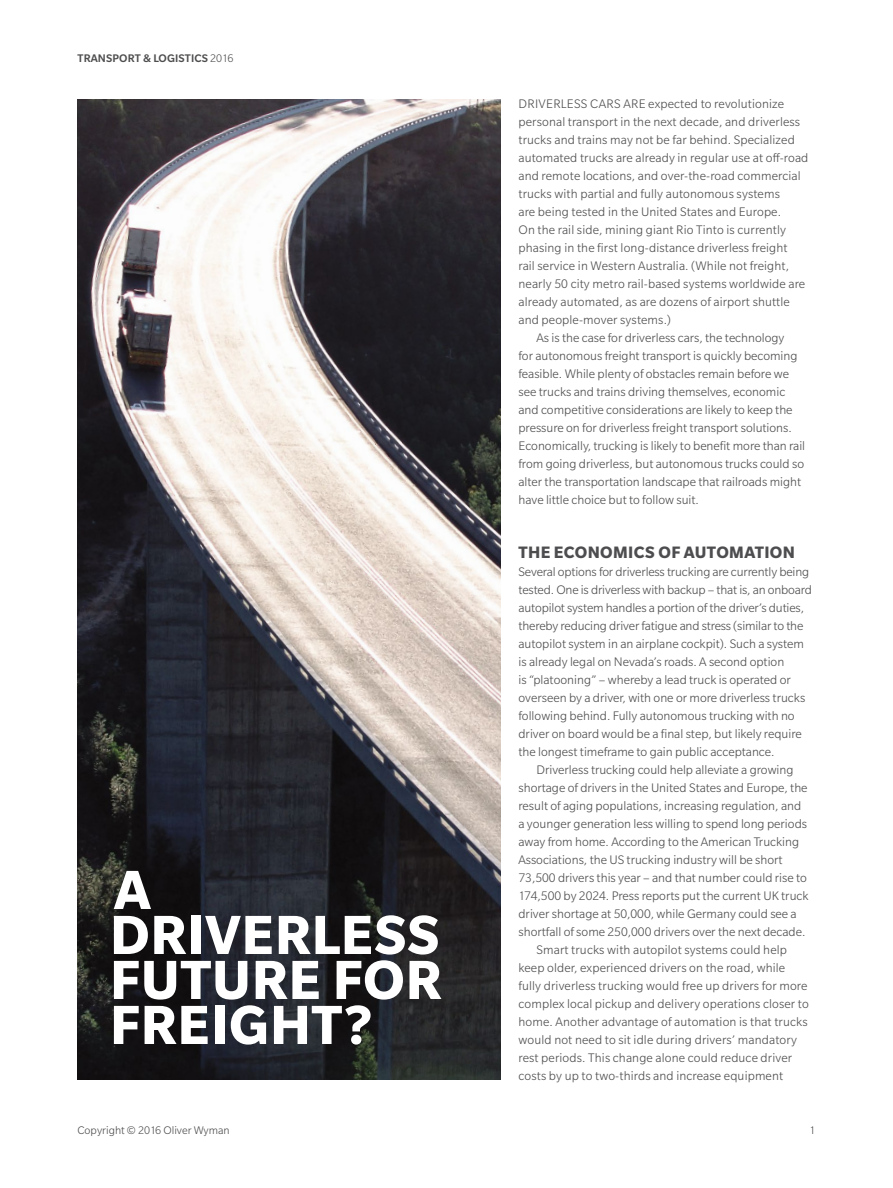
<style>
.page{position:relative;width:893px;height:1188px;background:#fff}
.page>*{position:absolute;margin:0;border:0;box-sizing:border-box;transform-origin:0 0}
.t1{font:700 60px/45px "Slate Pro";letter-spacing:.01em;color:#fff}
.t2{font:700 18px "Slate Pro";letter-spacing:.02em;color:#4d4d4f}
.t3{font:300 13.5px/18px "Slate Pro";color:#4d4d4f}
.t4{font:300 12px "Slate Pro";color:#4d4d4f}
.t5{font:500 12px "Slate Pro";letter-spacing:.01em;color:#4d4d4f}
.s1{font-weight:300}
</style>
<div class="page">
<img style="left:77px;top:99px;width:423px;height:981px">
<p class="t5" style="left:78px;top:52px;width:157px">TRANSPORT &amp; LOGISTICS <span class="s1">2016</span></p>
<h1 class="t1" style="left:110px;top:866px;width:333px">A<br>DRIVERLESS<br>FUTURE FOR<br>FREIGHT?</h1>
<p class="t3" style="left:519px;top:95px;width:267px">DRIVERLESS CARS ARE expected to revolutionize</p>
<p class="t3" style="left:518px;top:113px;width:283px">personal transport in the next decade, and driverless</p>
<p class="t3" style="left:518px;top:131px;width:278px">trucks and trains may not be far behind. Specialized</p>
<p class="t3" style="left:518px;top:149px;width:291px">automated trucks are already in regular use at off-road</p>
<p class="t3" style="left:518px;top:167px;width:284px">and remote locations, and over-the-road commercial</p>
<p class="t3" style="left:518px;top:185px;width:263px">trucks with partial and fully autonomous systems</p>
<p class="t3" style="left:518px;top:203px;width:264px">are being tested in the United States and Europe.</p>
<p class="t3" style="left:518px;top:221px;width:269px">On the rail side, mining giant Rio Tinto is currently</p>
<p class="t3" style="left:518px;top:239px;width:271px">phasing in the first long-distance driverless freight</p>
<p class="t3" style="left:518px;top:257px;width:272px">rail service in Western Australia. (While not freight,</p>
<p class="t3" style="left:518px;top:275px;width:288px">nearly 50 city metro rail-based systems worldwide are</p>
<p class="t3" style="left:518px;top:293px;width:273px">already automated, as are dozens of airport shuttle</p>
<p class="t3" style="left:518px;top:311px;width:154px">and people-mover systems.)</p>
<p class="t3" style="left:536px;top:329px;width:249px">As is the case for driverless cars, the technology</p>
<p class="t3" style="left:518px;top:347px;width:281px">for autonomous freight transport is quickly becoming</p>
<p class="t3" style="left:518px;top:365px;width:272px">feasible. While plenty of obstacles remain before we</p>
<p class="t3" style="left:518px;top:383px;width:268px">see trucks and trains driving themselves, economic</p>
<p class="t3" style="left:518px;top:401px;width:276px">and competitive considerations are likely to keep the</p>
<p class="t3" style="left:518px;top:419px;width:275px">pressure on for driverless freight transport solutions.</p>
<p class="t3" style="left:518px;top:437px;width:288px">Economically, trucking is likely to benefit more than rail</p>
<p class="t3" style="left:518px;top:455px;width:287px">from going driverless, but autonomous trucks could so</p>
<p class="t3" style="left:518px;top:473px;width:284px">alter the transportation landscape that railroads might</p>
<p class="t3" style="left:518px;top:491px;width:182px">have little choice but to follow suit.</p>
<h2 class="t2" style="left:519px;top:542px;width:278px">THE ECONOMICS OF AUTOMATION</h2>
<p class="t3" style="left:518px;top:563px;width:295px">Several options for driverless trucking are currently being tested. One is driverless with backup – that is, an onboard autopilot system handles a portion of the driver’s duties, thereby reducing driver fatigue and stress (similar to the autopilot system in an airplane cockpit). Such a system is already legal on Nevada’s roads. A second option<br>is “platooning” – whereby a lead truck is operated or overseen by a driver, with one or more driverless trucks following behind. Fully autonomous trucking with no driver on board would be a final step, but likely require the longest timeframe to gain public acceptance.</p>
<p class="t3" style="left:536px;top:761px;width:259px">Driverless trucking could help alleviate a growing</p>
<p class="t3" style="left:518px;top:779px;width:291px">shortage of drivers in the United States and Europe, the</p>
<p class="t3" style="left:518px;top:797px;width:284px">result of aging populations, increasing regulation, and</p>
<p class="t3" style="left:518px;top:815px;width:290px">a younger generation less willing to spend long periods</p>
<p class="t3" style="left:518px;top:833px;width:282px">away from home. According to the American Trucking</p>
<p class="t3" style="left:518px;top:851px;width:266px">Associations, the US trucking industry will be short</p>
<p class="t3" style="left:518px;top:869px;width:290px">73,500 drivers this year – and that number could rise to</p>
<p class="t3" style="left:518px;top:887px;width:292px">174,500 by 2024. Press reports put the current UK truck</p>
<p class="t3" style="left:518px;top:905px;width:280px">driver shortage at 50,000, while Germany could see a</p>
<p class="t3" style="left:518px;top:923px;width:288px">shortfall of some 250,000 drivers over the next decade.</p>
<p class="t3" style="left:536px;top:941px;width:252px">Smart trucks with autopilot systems could help</p>
<p class="t3" style="left:518px;top:959px;width:268px">keep older, experienced drivers on the road, while</p>
<p class="t3" style="left:518px;top:977px;width:291px">fully driverless trucking would free up drivers for more</p>
<p class="t3" style="left:518px;top:995px;width:292px">complex local pickup and delivery operations closer to</p>
<p class="t3" style="left:518px;top:1013px;width:291px">home. Another advantage of automation is that trucks</p>
<p class="t3" style="left:518px;top:1031px;width:280px">would not need to sit idle during drivers’ mandatory</p>
<p class="t3" style="left:518px;top:1049px;width:275px">rest periods. This change alone could reduce driver</p>
<p class="t3" style="left:518px;top:1067px;width:266px">costs by up to two-thirds and increase equipment</p>
<p class="t4" style="left:77px;top:1124px;width:154px">Copyright © 2016 Oliver Wyman</p>
<p class="t4" style="left:809px;top:1124px;width:7px">1</p>
</div>
